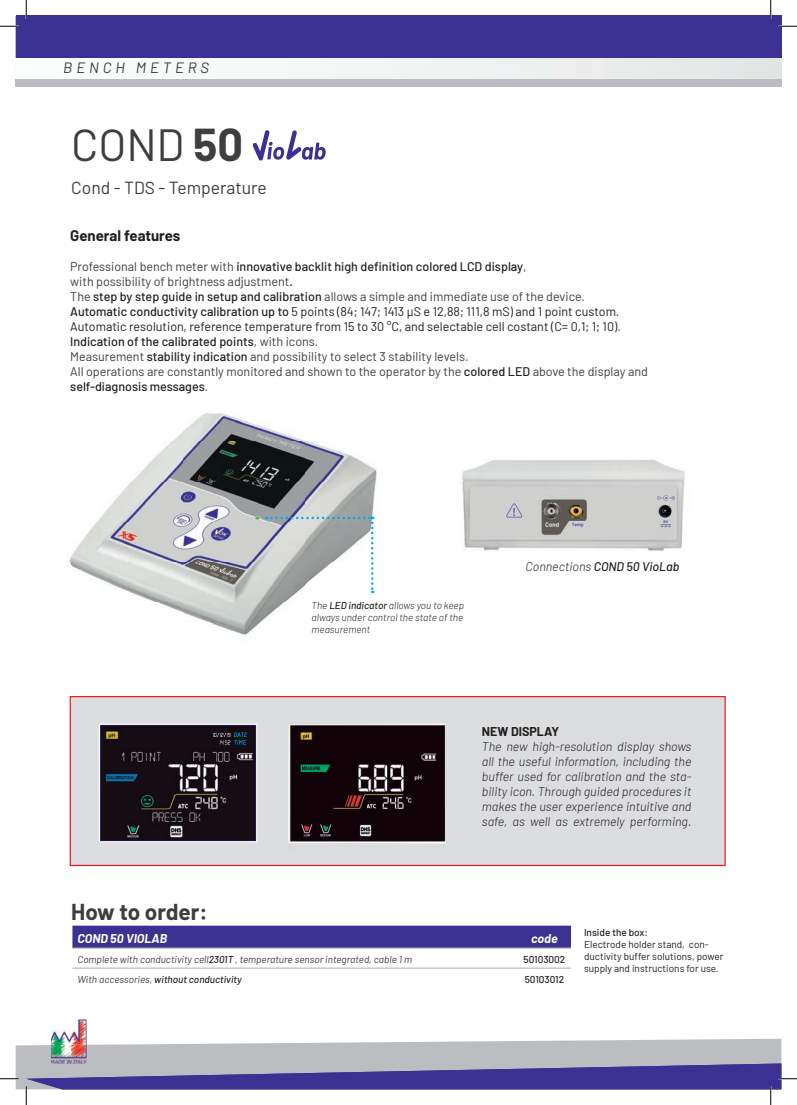
<style>
.page{position:relative;width:797px;height:1105px;background:#fff}
.page>*{position:absolute;margin:0;border:0;box-sizing:border-box;transform-origin:0 0}
.t1{font:45px "Barlow";color:#3e3e3f}
.t2{font:700 22.5px "Barlow";color:#3e3e3f}
.t3{font:17.5px "Barlow";color:#3e3e3f}
.t4{font:700 15px "Barlow";letter-spacing:-.005em;color:#231f20}
.t5{font:italic 15px "Barlow";letter-spacing:.26em;color:#3e3e3f}
.t6{font:12.5px/15px "Barlow";color:#3e3e3f}
.t7{font:italic 300 12.5px/15px "Barlow";color:#231f20;text-align:justify}
.t8{font:italic 500 12.5px "Barlow";color:#231f20}
.t9{font:italic 700 12.5px "Barlow";color:#fff}
.t10{font:700 12.5px "Barlow";color:#231f20}
.t11{font:10px/12px "Barlow";color:#231f20}
.t12{font:italic 300 10px/12px "Barlow";color:#231f20;text-align:justify}
.t13{font:italic 10px "Barlow";color:#3e3e3f}
.t14{font:italic 500 10px "Barlow";color:#231f20}
.t15{font:500 10px "Barlow";color:#231f20}
.s1{font-weight:700}
.s2{font-weight:500;color:#231f20}
.s3{color:#231f20}
.s4{font-weight:500}
.s5{font-weight:300}
.s6{font-weight:400;color:#3e3e3f}
</style>
<div class="page">
<svg style="left:16px;top:1039px;width:765px;height:50px;background:#c4c4c7"></svg>
<div style="left:16px;top:16px;width:754px;height:70px;background:#bcbdc0"></div>
<div style="left:625px;top:16px;width:156px;height:70px;background:#bcbdc0"></div>
<div style="left:16px;top:16px;width:765px;height:62px;background:#3a3193"></div>
<div style="left:16px;top:58px;width:765px;height:20px;background:linear-gradient(to right,#feffff,#e4e7e6)"></div>
<img style="left:51px;top:1019px;width:36px;height:44px">
<div style="left:70px;top:697px;width:655px;height:168px;background:#dcdddf"></div>
<div style="left:70px;top:696px;width:655px;height:170px;border:1px solid #ee1d23"></div>
<img style="left:101px;top:726px;width:154px;height:114px">
<div style="left:99px;top:724px;width:158px;height:118px;border:1px solid #fff"></div>
<svg style="left:213px;top:733px;width:34px;height:11px"></svg>
<img style="left:288px;top:724px;width:158px;height:120px">
<img style="left:69px;top:411px;width:308px;height:224px">
<img style="left:462px;top:459px;width:223px;height:92px">
<svg style="left:253px;top:130px;width:72px;height:31px"></svg>
<div style="left:72px;top:926px;width:499px;height:21px;background:#3a3193"></div>
<hr style="left:72px;top:947px;width:446px;height:2px;background:#bcbdc0">
<hr style="left:518px;top:947px;width:53px;height:2px;background:#bcbdc0">
<hr style="left:72px;top:967px;width:446px;height:2px;background:#bcbdc0">
<hr style="left:518px;top:967px;width:53px;height:2px;background:#bcbdc0">
<svg style="left:266px;top:517px;width:107px;height:76px"></svg>
<svg style="left:0;top:25px;width:19px;height:2px"></svg>
<svg style="left:778px;top:25px;width:19px;height:2px"></svg>
<svg style="left:0;top:1078px;width:19px;height:1px"></svg>
<svg style="left:25px;top:0;width:2px;height:19px"></svg>
<svg style="left:770px;top:0;width:1px;height:19px"></svg>
<svg style="left:25px;top:1063px;width:772px;height:42px"></svg>
<p class="t5" style="left:63px;top:57px;width:147px">BENCH METERS</p>
<h1 class="t1" style="left:71px;top:112px;width:173px">COND <span class="s1">50</span></h1>
<h3 class="t3" style="left:71px;top:175px;width:197px">Cond - TDS - Temperature</h3>
<p class="t4" style="left:70px;top:225px;width:112px">General features</p>
<p class="t6" style="left:70px;top:258px;width:579px">Professional bench meter with <span class="s2">innovative backlit high definition colored LCD display</span>,<br>with possibility of brightness adjustment<span class="s2">.<br></span>The <span class="s2">step by step guide in setup and calibration</span> allows a simple and immediate use of the device.<br><span class="s2">Automatic conductivity calibration up to</span> <span class="s3">5 points (84; 147; 1413 µS e 12,88; 111,8 mS) and 1 point custom.<br>Automatic resolution, reference temperature from 15 to 30 °C, and selectable cell costant (C= 0,1; 1; 10)</span>.<br><span class="s2">Indication of the calibrated points</span>, with icons.<br>Measurement <span class="s2">stability indication</span> and possibility to select 3 stability levels.<br>All operations are constantly monitored and shown to the operator by the <span class="s2">colored LED</span> above the display and <span class="s2">self-diagnosis messages</span>.</p>
<h2 class="t2" style="left:71px;top:895px;width:138px">How to order:</h2>
<p class="t12" style="left:311px;top:598px;width:154px">The <span class="s4">LED indicator</span> allows you to keep always under control the state of the measurement</p>
<p class="t8" style="left:525px;top:558px;width:156px"><span class="s5">Connections</span> COND 50 VioLab</p>
<p class="t10" style="left:482px;top:722px;width:79px">NEW DISPLAY</p>
<p class="t7" style="left:482px;top:738px;width:211px">The new high-resolution display shows all the useful information, including the buffer used for calibration and the sta&shy;bility icon. Through guided procedures it makes the user experience intuitive and safe, as well as extremely performing.</p>
<p class="t9" style="left:77px;top:929px;width:91px">COND 50 VIOLAB</p>
<p class="t9" style="left:531px;top:929px;width:28px">code</p>
<p class="t13" style="left:77px;top:952px;width:336px">Complete with conductivity cell<span class="s2">2301T</span> , temperature sensor integrated, cable 1 m</p>
<p class="t15" style="left:523px;top:952px;width:43px">50103002</p>
<p class="t14" style="left:77px;top:972px;width:166px"><span class="s6">With accessories,</span> without conductivity</p>
<p class="t15" style="left:524px;top:972px;width:41px">50103012</p>
<p class="t15" style="left:584px;top:925px;width:65px">Inside the box:</p>
<p class="t11" style="left:584px;top:937px;width:141px">Electrode holder stand, con&shy;ductivity buffer solutions, power supply and instructions for use.</p>
</div>
